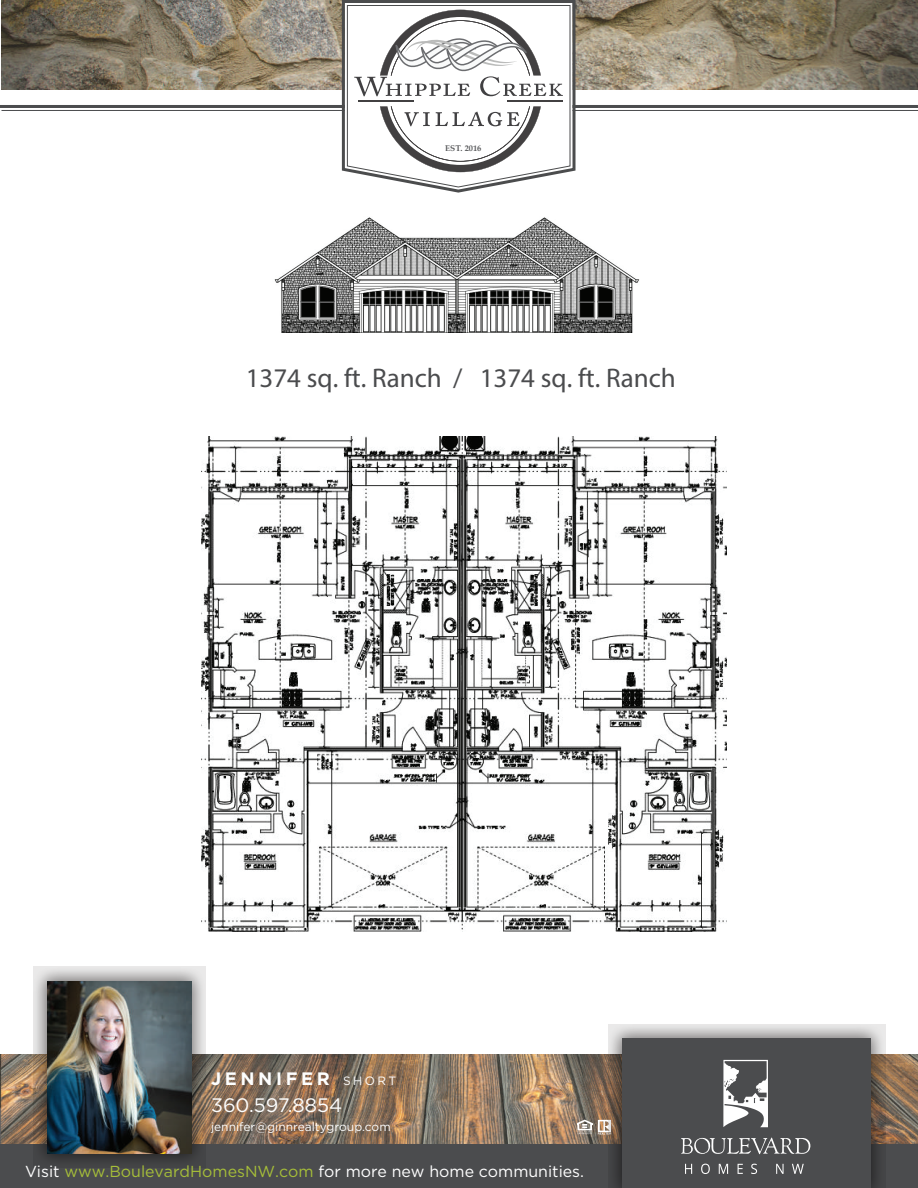
<style>
.page{position:relative;width:918px;height:1188px;background:#fff}
.page>*{position:absolute;margin:0;border:0;box-sizing:border-box;transform-origin:0 0}
.t1{font:27px "Myriad Pro";color:#4b4c4e}
.t2{font:19.5px "Gotham";color:#fdfefe}
.t3{font:700 18px "Gotham";letter-spacing:.2em;color:#fdfefe}
.t4{font:15.9px "Gotham";color:#fff}
.t5{font:12px "Gotham";color:#fdfefe}
.t6{font:700 8.25px "Palatino Linotype";color:#57585a}
.s1{font-weight:400;font-size:12px}
.s2{color:#a6be39}
</style>
<div class="page">
<img style="left:274px;top:217px;width:366px;height:116px">
<img style="left:0;top:1055px;width:918px;height:90px">
<div style="left:0;top:1145px;width:918px;height:43px;background:#4b4c4e"></div>
<img style="left:2px;top:0;width:916px;height:90px">
<hr style="left:0;top:105px;width:918px;height:3px;background:#4b4c4e">
<hr style="left:2px;top:110px;width:916px;height:1px;background:#4b4c4e">
<svg style="left:577px;top:1120px;width:31px;height:15px"></svg>
<svg style="left:608px;top:1024px;width:277px;height:164px;background:#99918c"></svg>
<div style="left:622px;top:1038px;width:249px;height:150px;background:#4b4c4e"></div>
<svg style="left:33px;top:967px;width:172px;height:197px;background:#918b86"></svg>
<img style="left:47px;top:981px;width:144px;height:173px">
<svg style="left:340px;top:0;width:238px;height:193px"></svg>
<svg style="left:345px;top:3px;width:228px;height:187px"></svg>
<svg style="left:681px;top:1060px;width:130px;height:94px"></svg>
<svg style="left:685px;top:1164px;width:7px;height:10px"></svg>
<svg style="left:701px;top:1164px;width:9px;height:10px"></svg>
<svg style="left:719px;top:1164px;width:9px;height:10px"></svg>
<svg style="left:738px;top:1164px;width:5px;height:10px"></svg>
<svg style="left:751px;top:1164px;width:6px;height:10px"></svg>
<svg style="left:776px;top:1164px;width:8px;height:10px"></svg>
<svg style="left:792px;top:1164px;width:12px;height:10px"></svg>
<img style="left:202px;top:436px;width:524px;height:496px">
<p class="t6" style="left:445px;top:142px;width:38px">EST. 2016</p>
<h1 class="t1" style="left:246px;top:362px;width:432px">1374 sq. ft. Ranch / 1374 sq. ft. Ranch</h1>
<p class="t3" style="left:211px;top:1066px;width:187px">JENNIFER <span class="s1">SHORT</span></p>
<p class="t2" style="left:211px;top:1092px;width:133px">360.597.8854</p>
<p class="t5" style="left:211px;top:1119px;width:181px">jennifer@ginnrealtygroup.com</p>
<p class="t4" style="left:25px;top:1162px;width:561px">Visit <span class="s2">www.BoulevardHomesNW.com</span> for more new home communities.</p>
</div>
